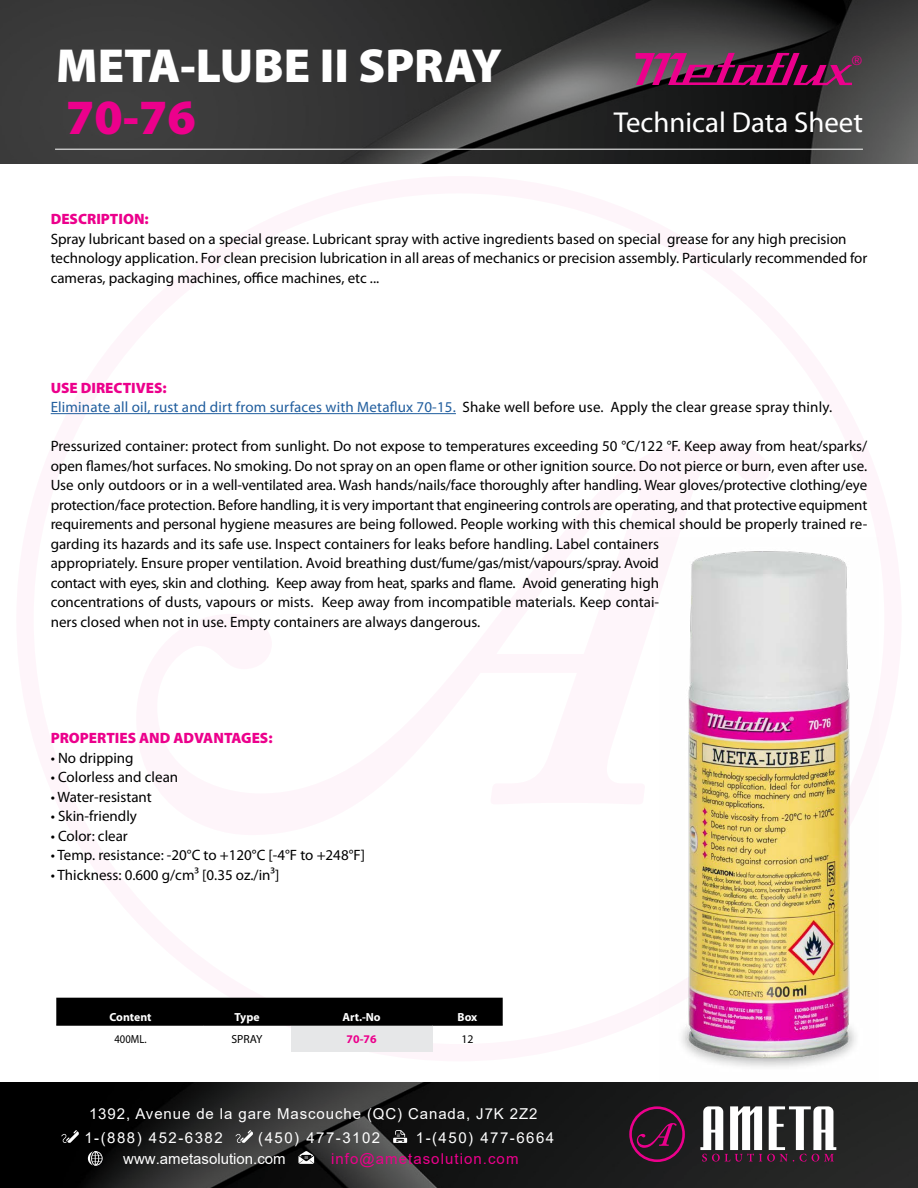
<style>
.page{position:relative;width:918px;height:1188px;background:#fff}
.page>*{position:absolute;margin:0;border:0;box-sizing:border-box;transform-origin:0 0}
.t1{font:900 49.5px "Myriad Pro";color:#ec008c}
.t2{font:900 48px "Myriad Pro";color:#fff}
.t3{font:28.8px "Myriad Pro";color:#fff}
.t4{font:15px/19.5px "Myriad Pro";color:#000}
.t5{font:15px/19.5px "Myriad Pro";letter-spacing:.01em;color:#215e9e}
.t6{font:15px/24px "Arial";letter-spacing:.06em;color:#fff}
.t7{font:900 15px "Myriad Pro";color:#ec008c}
.t8{font:15px "Arial";letter-spacing:.1em;color:#fff}
.t9{font:15px "Arial";letter-spacing:.07em;color:#ec008c}
.t10{font:15px "Arial";color:#fff}
.t11{font:12.75px "Helvetica Neue";color:#ec008c}
.t12{font:700 11.7px "Myriad Pro";letter-spacing:-.005em;color:#fff}
.t13{font:11.7px "Myriad Pro";color:#000}
.t14{font:11.7px "Myriad Pro";color:#000;scale:.9 1}
.t15{font:700 11.7px "Myriad Pro";color:#ec008c}
.s1{font-weight:900;color:#ec008c}
.s2{color:#000}
</style>
<div class="page">
<img style="left:0;top:0;width:918px;height:1188px">
<div style="left:0;top:164px;width:918px;height:918px;background:#fff"></div>
<hr style="left:55px;top:149px;width:808px;height:1px;background:#fff">
<svg style="left:629px;top:1106px;width:56px;height:56px"></svg>
<svg style="left:700px;top:1106px;width:136px;height:56px"></svg>
<svg style="left:235px;top:1130px;width:18px;height:13px"></svg>
<svg style="left:393px;top:1130px;width:14px;height:13px"></svg>
<svg style="left:61px;top:1130px;width:18px;height:13px"></svg>
<svg style="left:88px;top:1151px;width:15px;height:15px"></svg>
<svg style="left:298px;top:1151px;width:16px;height:13px"></svg>
<svg style="left:636px;top:53px;width:216px;height:32px"></svg>
<img style="left:659px;top:537px;width:219px;height:530px">
<hr style="left:51px;top:413px;width:405px;height:1px;background:#215e9e">
<div style="left:56px;top:998px;width:447px;height:27px;background:#000"></div>
<div style="left:291px;top:1025px;width:141px;height:27px;background:#e6e7e8"></div>
<hr style="left:56px;top:1025px;width:147px;height:1px;background:#000">
<hr style="left:203px;top:1025px;width:88px;height:1px;background:#000">
<hr style="left:291px;top:1025px;width:141px;height:1px;background:#000">
<hr style="left:432px;top:1025px;width:71px;height:1px;background:#000">
<h2 class="t2" style="left:56px;top:33px;width:447px">META-LUBE II SPRAY</h2>
<h1 class="t1" style="left:66px;top:84px;width:131px">70-76</h1>
<p class="t11" style="left:852px;top:53px;width:12px">®</p>
<h3 class="t3" style="left:614px;top:104px;width:251px">Technical Data Sheet</h3>
<p class="t7" style="left:51px;top:209px;width:100px">DESCRIPTION:</p>
<p class="t4" style="left:51px;top:229px;width:818px">Spray lubricant based on a special grease. Lubricant spray with active ingredients based on special grease for any high precision technology application. For clean precision lubrication in all areas of mechanics or precision assembly. Particularly recommended for cameras, packaging machines, office machines, etc ...</p>
<p class="t5" style="left:51px;top:378px;width:783px"><span class="s1">USE DIRECTIVES:<br></span>Eliminate all oil, rust and dirt from surfaces with Metaflux 70-15. <span class="s2">Shake well before use. Apply the clear grease spray thinly.</span></p>
<p class="t4" style="left:51px;top:436px;width:818px">Pressurized container: protect from sunlight. Do not expose to temperatures exceeding 50 °C/122 °F. Keep away from heat/sparks/ open flames/hot surfaces. No smoking. Do not spray on an open flame or other ignition source. Do not pierce or burn, even after use.<br>Use only outdoors or in a well-ventilated area. Wash hands/nails/face thoroughly after handling. Wear gloves/protective clothing/eye protection/face protection. Before handling, it is very important that engineering controls are operating, and that protective equipment requirements and personal hygiene measures are being followed. People working with this chemical should be properly trained re&shy;garding its hazards and its safe use. Inspect containers for leaks before handling. Label containers<br>appropriately. Ensure proper ventilation. Avoid breathing dust/fume/gas/mist/vapours/spray. Avoid<br>contact with eyes, skin and clothing. Keep away from heat, sparks and flame. Avoid generating high<br>concentrations of dusts, vapours or mists. Keep away from incompatible materials. Keep contai-<br>ners closed when not in use. Empty containers are always dangerous.</p>
<p class="t7" style="left:51px;top:728px;width:223px">PROPERTIES AND ADVANTAGES:</p>
<p class="t4" style="left:51px;top:748px;width:84px">• No dripping</p>
<p class="t4" style="left:51px;top:767px;width:129px">• Colorless and clean</p>
<p class="t4" style="left:51px;top:787px;width:103px">• Water-resistant</p>
<p class="t4" style="left:51px;top:806px;width:88px">• Skin-friendly</p>
<p class="t4" style="left:51px;top:826px;width:79px">• Color: clear</p>
<p class="t4" style="left:51px;top:845px;width:316px">• Temp. resistance: -20°C to +120°C [-4°F to +248°F]</p>
<p class="t4" style="left:51px;top:865px;width:230px">• Thickness: 0.600 g/cm³ [0.35 oz./in³]</p>
<p class="t12" style="left:110px;top:1009px;width:43px">Content</p>
<p class="t12" style="left:234px;top:1009px;width:27px">Type</p>
<p class="t12" style="left:342px;top:1009px;width:40px">Art.-No</p>
<p class="t12" style="left:458px;top:1009px;width:21px">Box</p>
<p class="t14" style="left:115px;top:1032px;width:37px">400ML.</p>
<p class="t13" style="left:231px;top:1032px;width:33px">SPRAY</p>
<p class="t15" style="left:347px;top:1031px;width:31px">70-76</p>
<p class="t13" style="left:461px;top:1032px;width:14px">12</p>
<p class="t6" style="left:84px;top:1102px;width:455px;text-indent:5px">1392, Avenue de la gare Mascouche (QC) Canada, J7K 2Z2<br>1-(888) 452-6382</p>
<p class="t8" style="left:258px;top:1127px;width:124px">(450) 477-3102</p>
<p class="t8" style="left:416px;top:1127px;width:140px">1-(450) 477-6664</p>
<p class="t10" style="left:123px;top:1148px;width:164px">www.ametasolution.com</p>
<p class="t9" style="left:331px;top:1148px;width:189px">info@ametasolution.com</p>
</div>
